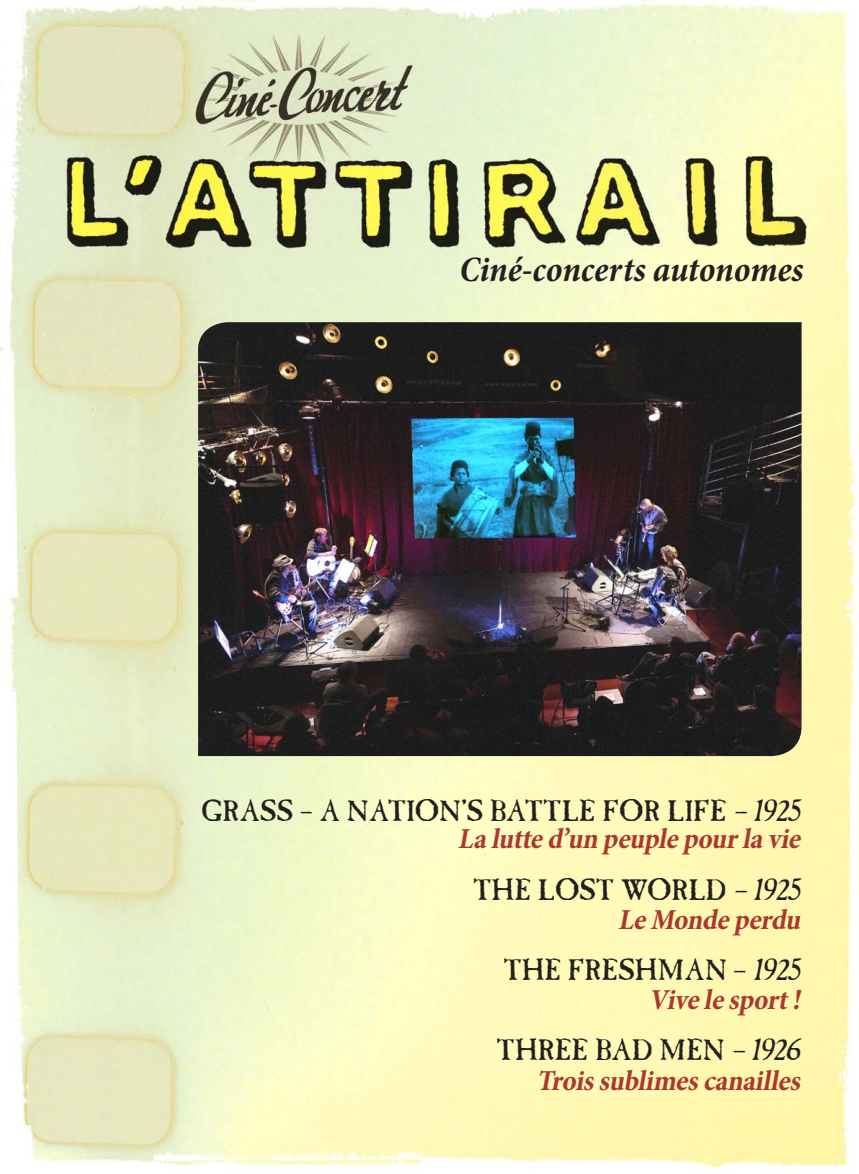
<style>
.page{position:relative;width:859px;height:1174px;background:#fff}
.page>*{position:absolute;margin:0;border:0;box-sizing:border-box;transform-origin:0 0}
.t1{font:italic 700 condensed 36px "Minion Pro";letter-spacing:-.005em;color:#231f20}
.t2{font:30.75px "Casablanca Antique Plain";color:#231f20}
.t3{font:italic 700 condensed 29.25px "Minion Pro";color:#ac3730}
.s1{font-style:italic}
</style>
<div class="page">
<img style="left:0;top:0;width:856px;height:1169px">
<img style="left:198px;top:322px;width:603px;height:434px">
<p class="t1" style="left:459px;top:245px;width:346px">Ciné-concerts autonomes</p>
<p class="t2" style="left:202px;top:792px;width:607px">GRASS – A NATION’S BATTLE FOR LIFE <span class="s1">– 1925</span></p>
<p class="t3" style="left:458px;top:819px;width:351px">Lalutted’un peuplepourlavie</p>
<p class="t2" style="left:473px;top:871px;width:335px">THE LOST WORLD <span class="s1">– 1925</span></p>
<p class="t3" style="left:618px;top:899px;width:190px">LeMondeperdu</p>
<p class="t2" style="left:503px;top:952px;width:305px">THE FRESHMAN – <span class="s1">1925</span></p>
<p class="t3" style="left:649px;top:979px;width:160px">Vivelesport!</p>
<p class="t2" style="left:497px;top:1032px;width:312px">THREE BAD MEN <span class="s1">– 1926</span></p>
<p class="t3" style="left:537px;top:1060px;width:272px">Troissublimescanailles</p>
</div>
